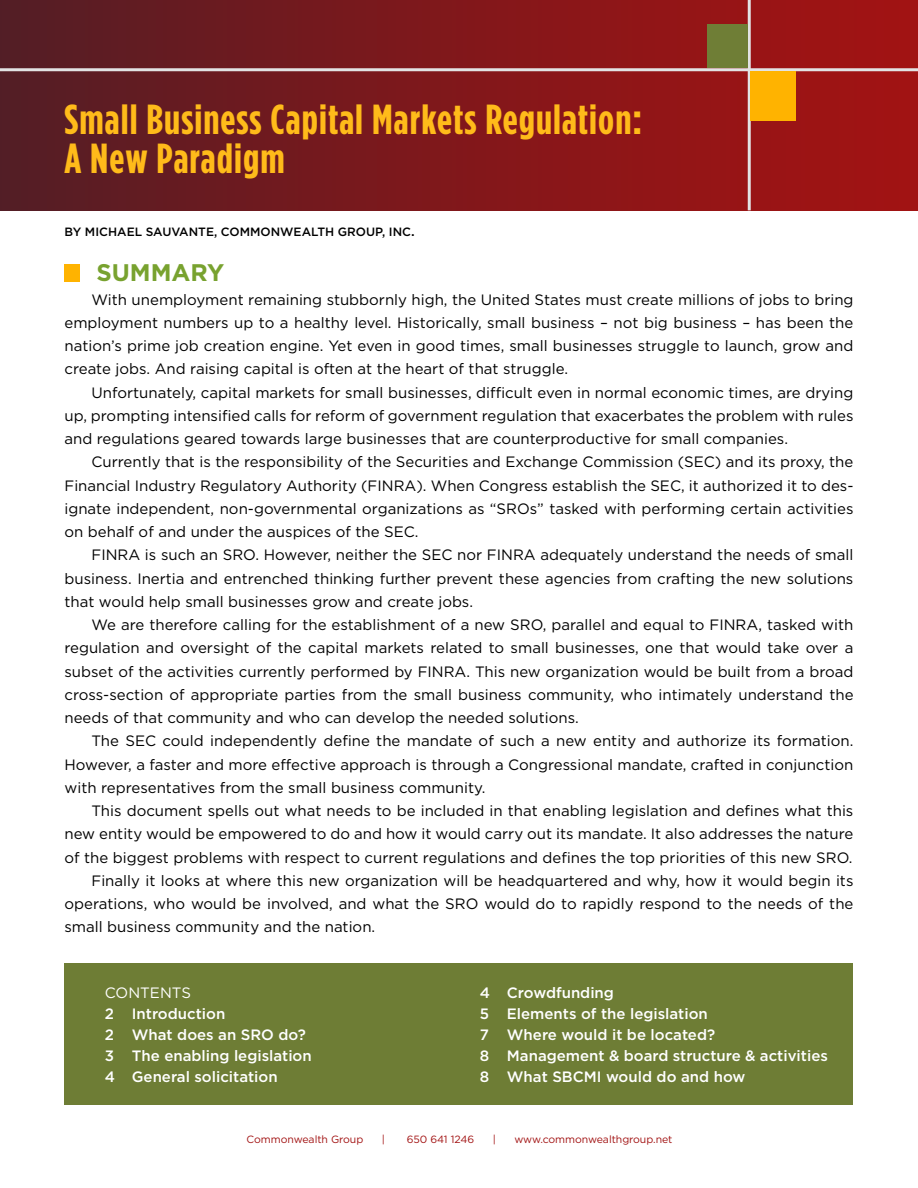
<style>
.page{position:relative;width:918px;height:1188px;background:#fff}
.page>*{position:absolute;margin:0;border:0;box-sizing:border-box;transform-origin:0 0}
.t1{font:700 42px/39px "Gotham Condensed";letter-spacing:.025em;color:#ffbb1a}
.t2{font:700 24px "Gotham";color:#78a22f}
.t3{font:15px/23.2px "Gotham";color:#000;text-align:justify}
.t4{font:500 15px/21px "Gotham";color:#fff}
.t5{font:15px "Gotham";color:#fff}
.t6{font:500 12px "Gotham";color:#000}
.t7{font:10.5px "Gotham";letter-spacing:-.005em;color:#a21313}
.s1{font-size:13.5px}
</style>
<div class="page">
<div style="left:0;top:0;width:918px;height:210px;background:linear-gradient(to right,#571d25,#a71312)"></div>
<div style="left:64px;top:264px;width:16px;height:17px;background:#ffb300"></div>
<hr style="left:748px;top:0;width:3px;height:210px;background:#e2e3e4">
<hr style="left:0;top:68px;width:918px;height:3px;background:#e2e3e4">
<div style="left:751px;top:71px;width:45px;height:49px;background:#ffb300"></div>
<div style="left:707px;top:24px;width:41px;height:44px;background:#6f7e36"></div>
<div style="left:64px;top:963px;width:790px;height:141px;background:#6e7d35"></div>
<h1 class="t1" style="left:64px;top:99px;width:579px">Small Business Capital Markets Regulation:<br>A New Paradigm</h1>
<p class="t6" style="left:64px;top:225px;width:352px">BY MICHAEL SAUVANTE, COMMONWEALTH GROUP, INC<span class="s1">.</span></p>
<h2 class="t2" style="left:96px;top:259px;width:130px">SUMMARY</h2>
<p class="t3" style="left:64px;top:287px;width:791px;text-indent:27px">With unemployment remaining stubbornly high, the United States must create millions of jobs to bring employment numbers up to a healthy level. Historically, small business – not big business – has been the nation’s prime job creation engine. Yet even in good times, small businesses struggle to launch, grow and create jobs. And raising capital is often at the heart of that struggle.</p>
<p class="t3" style="left:64px;top:380px;width:791px;text-indent:27px">Unfortunately, capital markets for small businesses, difficult even in normal economic times, are drying up, prompting intensified calls for reform of government regulation that exacerbates the problem with rules and regulations geared towards large businesses that are counterproductive for small companies.</p>
<p class="t3" style="left:64px;top:450px;width:791px;text-indent:27px">Currently that is the responsibility of the Securities and Exchange Commission (SEC) and its proxy, the Financial Industry Regulatory Authority (FINRA). When Congress establish the SEC, it authorized it to des&shy;ignate independent, non-governmental organizations as “SROs” tasked with performing certain activities on behalf of and under the auspices of the SEC.</p>
<p class="t3" style="left:64px;top:543px;width:791px;text-indent:27px">FINRA is such an SRO. However, neither the SEC nor FINRA adequately understand the needs of small business. Inertia and entrenched thinking further prevent these agencies from crafting the new solutions that would help small businesses grow and create jobs.</p>
<p class="t3" style="left:64px;top:613px;width:791px;text-indent:27px">We are therefore calling for the establishment of a new SRO, parallel and equal to FINRA, tasked with regulation and oversight of the capital markets related to small businesses, one that would take over a subset of the activities currently performed by FINRA. This new organization would be built from a broad cross-section of appropriate parties from the small business community, who intimately understand the needs of that community and who can develop the needed solutions.</p>
<p class="t3" style="left:64px;top:729px;width:791px;text-indent:27px">The SEC could independently define the mandate of such a new entity and authorize its formation.<br>However, a faster and more effective approach is through a Congressional mandate, crafted in conjunction with representatives from the small business community.</p>
<p class="t3" style="left:92px;top:799px;width:763px">This document spells out what needs to be included in that enabling legislation and defines what this</p>
<p class="t3" style="left:64px;top:822px;width:790px">new entity would be empowered to do and how it would carry out its mandate. It also addresses the nature</p>
<p class="t3" style="left:64px;top:845px;width:790px">of the biggest problems with respect to current regulations and defines the top priorities of this new SRO.</p>
<p class="t3" style="left:92px;top:869px;width:763px">Finally it looks at where this new organization will be headquartered and why, how it would begin its</p>
<p class="t3" style="left:64px;top:892px;width:790px">operations, who would be involved, and what the SRO would do to rapidly respond to the needs of the</p>
<p class="t3" style="left:64px;top:915px;width:312px">small business community and the nation.</p>
<p class="t5" style="left:105px;top:984px;width:88px">CONTENTS</p>
<p class="t4" style="left:105px;top:1003px;width:208px">2 Introduction<br>2 What does an SRO do?<br>3 The enabling legislation<br>4 General solicitation</p>
<p class="t4" style="left:480px;top:982px;width:350px">4 Crowdfunding<br>5 Elements of the legislation<br>7 Where would it be located?<br>8 Management &amp; board structure &amp; activities<br>8 What SBCMI would do and how</p>
<p class="t7" style="left:247px;top:1133px;width:118px">Commonwealth Group</p>
<p class="t7" style="left:382px;top:1133px;width:5px">|</p>
<p class="t7" style="left:407px;top:1133px;width:69px">650 641 1246</p>
<p class="t7" style="left:493px;top:1133px;width:5px">|</p>
<p class="t7" style="left:514px;top:1133px;width:160px">www.commonwealthgroup.net</p>
</div>
